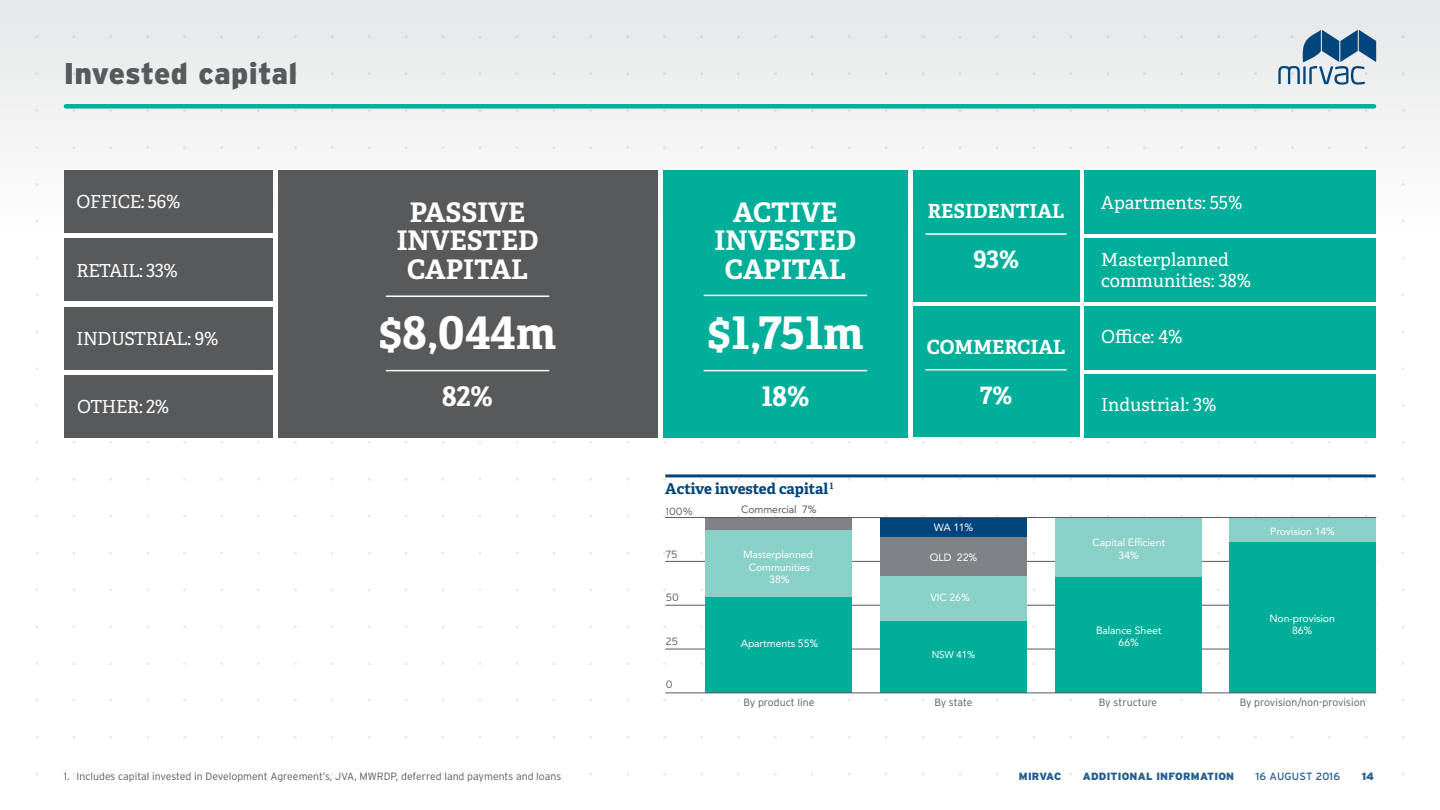
<style>
.page{position:relative;width:1440px;height:810px;background:#fff}
.page>*{position:absolute;margin:0;border:0;box-sizing:border-box;transform-origin:0 0}
.t1{font:700 45px "Adelle";letter-spacing:-.005em;color:#fff}
.t2{font:900 30px "Interstate";letter-spacing:.005em;color:#58595b}
.t3{font:700 27px/28.5px "Adelle";color:#fff;text-align:center}
.t4{font:700 24px "Adelle";color:#fff}
.t5{font:700 19.5px "Adelle";color:#fff}
.t6{font:18px/21px "Adelle";letter-spacing:-.005em;color:#fff}
.t7{font:18px "Adelle";letter-spacing:-.025em;color:#fff}
.t8{font:700 15px "Adelle";color:#00447c}
.t9{font:300 10.5px "Interstate";color:#58595b}
.t10{font:10.5px/12.6px "Avenir LT Com";letter-spacing:-.01em;color:#fff;text-align:center}
.t11{font:900 10.5px "Interstate";letter-spacing:.02em;color:#225c90}
.t12{font:10.5px "Interstate";letter-spacing:.02em;color:#225c90}
.t13{font:10.5px "Avenir LT Com";letter-spacing:-.01em;color:#58595b}
.t14{font:9.9px "Avenir LT Com";color:#fff}
</style>
<div class="page">
<div style="left:0;top:0;width:1439px;height:234px;background:#efeff0"></div>
<svg style="left:1278px;top:30px;width:98px;height:55px"></svg>
<div style="left:66px;top:104px;width:1307px;height:5px;background:#00ae9a"></div>
<hr style="left:665px;top:649px;width:710px;height:1px;background:#58595b">
<hr style="left:665px;top:605px;width:710px;height:1px;background:#58595b">
<hr style="left:665px;top:561px;width:710px;height:1px;background:#58595b">
<div style="left:1228px;top:542px;width:147px;height:151px;background:#00ae9a"></div>
<div style="left:1055px;top:577px;width:146px;height:116px;background:#00ae9a"></div>
<div style="left:880px;top:621px;width:146px;height:72px;background:#00ae9a"></div>
<div style="left:705px;top:596px;width:147px;height:97px;background:#00ae9a"></div>
<div style="left:1228px;top:518px;width:147px;height:24px;background:#89d0c7"></div>
<div style="left:1055px;top:518px;width:146px;height:59px;background:#89d0c7"></div>
<div style="left:880px;top:575px;width:146px;height:46px;background:#89d0c7"></div>
<div style="left:705px;top:530px;width:147px;height:66px;background:#89d0c7"></div>
<div style="left:880px;top:537px;width:146px;height:38px;background:#808285"></div>
<div style="left:705px;top:518px;width:147px;height:12px;background:#808285"></div>
<div style="left:880px;top:518px;width:146px;height:19px;background:#00447c"></div>
<hr style="left:665px;top:517px;width:710px;height:1px;background:#58595b">
<hr style="left:665px;top:693px;width:710px;height:1px;background:#58595b">
<hr style="left:665px;top:474px;width:710px;height:3px;background:#00447c">
<div style="left:663px;top:170px;width:244px;height:268px;background:#00ae9a"></div>
<hr style="left:703px;top:295px;width:164px;height:1px;background:#fff">
<hr style="left:703px;top:370px;width:164px;height:1px;background:#fff">
<div style="left:278px;top:170px;width:379px;height:268px;background:#58595b"></div>
<hr style="left:386px;top:295px;width:163px;height:2px;background:#fff">
<hr style="left:386px;top:370px;width:163px;height:1px;background:#fff">
<div style="left:1084px;top:170px;width:292px;height:64px;background:#00ae9a"></div>
<div style="left:1084px;top:238px;width:292px;height:64px;background:#00ae9a"></div>
<div style="left:1084px;top:306px;width:292px;height:64px;background:#00ae9a"></div>
<div style="left:1084px;top:374px;width:292px;height:64px;background:#00ae9a"></div>
<div style="left:912px;top:170px;width:167px;height:132px;background:#00ae9a"></div>
<hr style="left:925px;top:233px;width:141px;height:2px;background:#fff">
<div style="left:912px;top:306px;width:167px;height:131px;background:#00ae9a"></div>
<hr style="left:925px;top:369px;width:141px;height:1px;background:#fff">
<div style="left:64px;top:170px;width:208px;height:63px;background:#58595b"></div>
<div style="left:64px;top:307px;width:208px;height:63px;background:#58595b"></div>
<div style="left:64px;top:238px;width:208px;height:63px;background:#58595b"></div>
<div style="left:64px;top:375px;width:209px;height:63px;background:#58595b"></div>
<h2 class="t2" style="left:64px;top:56px;width:235px">Invested capital</h2>
<h3 class="t6" style="left:77px;top:191px;width:105px">OFFICE: 56%</h3>
<h3 class="t7" style="left:77px;top:257px;width:103px">RETAIL: 33%</h3>
<h3 class="t6" style="left:77px;top:327px;width:143px">INDUSTRIAL: 9%</h3>
<h3 class="t6" style="left:77px;top:396px;width:94px">OTHER: 2%</h3>
<h3 class="t3" style="left:397px;top:197px;width:143px">PASSIVE<br>INVESTED<br>CAPITAL</h3>
<h1 class="t1" style="left:379px;top:301px;width:179px">$8,044m</h1>
<h3 class="t3" style="left:442px;top:382px;width:52px">82%</h3>
<h3 class="t3" style="left:714px;top:197px;width:143px">ACTIVE<br>INVESTED<br>CAPITAL</h3>
<h1 class="t1" style="left:707px;top:301px;width:157px">$1,751m</h1>
<h3 class="t3" style="left:761px;top:382px;width:50px">18%</h3>
<h3 class="t5" style="left:927px;top:197px;width:138px">RESIDENTIAL</h3>
<h3 class="t4" style="left:973px;top:242px;width:47px">93%</h3>
<h3 class="t5" style="left:926px;top:333px;width:140px">COMMERCIAL</h3>
<h3 class="t4" style="left:979px;top:378px;width:34px">7%</h3>
<h3 class="t6" style="left:1101px;top:191px;width:143px">Apartments: 55%</h3>
<h3 class="t6" style="left:1101px;top:249px;width:151px">Masterplanned communities: 38%</h3>
<h3 class="t6" style="left:1101px;top:326px;width:83px">Office: 4%</h3>
<h3 class="t6" style="left:1101px;top:394px;width:117px">Industrial: 3%</h3>
<h3 class="t8" style="left:665px;top:478px;width:170px">Active invested capital <sup>1</sup></h3>
<p class="t9" style="left:666px;top:505px;width:28px">100%</p>
<p class="t13" style="left:741px;top:503px;width:77px">Commercial 7%</p>
<p class="t10" style="left:933px;top:521px;width:41px">WA 11%</p>
<p class="t10" style="left:1270px;top:525px;width:66px">Provision 14%</p>
<p class="t9" style="left:666px;top:548px;width:13px">75</p>
<p class="t10" style="left:743px;top:548px;width:71px">Masterplanned<br>Communities<br>38%</p>
<p class="t10" style="left:929px;top:551px;width:49px">QLD 22%</p>
<p class="t10" style="left:1092px;top:536px;width:74px">Capital Efficient<br>34%</p>
<p class="t9" style="left:666px;top:591px;width:15px">50</p>
<p class="t10" style="left:930px;top:591px;width:41px">VIC 26%</p>
<p class="t9" style="left:666px;top:635px;width:14px">25</p>
<p class="t10" style="left:740px;top:637px;width:79px">Apartments 55%</p>
<p class="t14" style="left:931px;top:648px;width:45px">NSW 41%</p>
<p class="t10" style="left:1095px;top:624px;width:67px">Balance Sheet<br>66%</p>
<p class="t10" style="left:1269px;top:612px;width:67px">Non-provision<br>86%</p>
<p class="t9" style="left:666px;top:678px;width:8px">0</p>
<p class="t9" style="left:743px;top:696px;width:73px">By product line</p>
<p class="t9" style="left:934px;top:696px;width:40px">By state</p>
<p class="t9" style="left:1098px;top:696px;width:60px">By structure</p>
<p class="t9" style="left:1239px;top:696px;width:127px">By provision/non-provision</p>
<p class="t9" style="left:64px;top:770px;width:499px">1. Includes capital invested in Development Agreement’s, JVA, MWRDP, deferred land payments and loans</p>
<p class="t11" style="left:1018px;top:771px;width:44px">MIRVAC</p>
<p class="t11" style="left:1082px;top:771px;width:153px">ADDITIONAL INFORMATION</p>
<p class="t12" style="left:1255px;top:770px;width:86px">16 AUGUST 2016</p>
<p class="t11" style="left:1361px;top:771px;width:14px">14</p>
</div>
